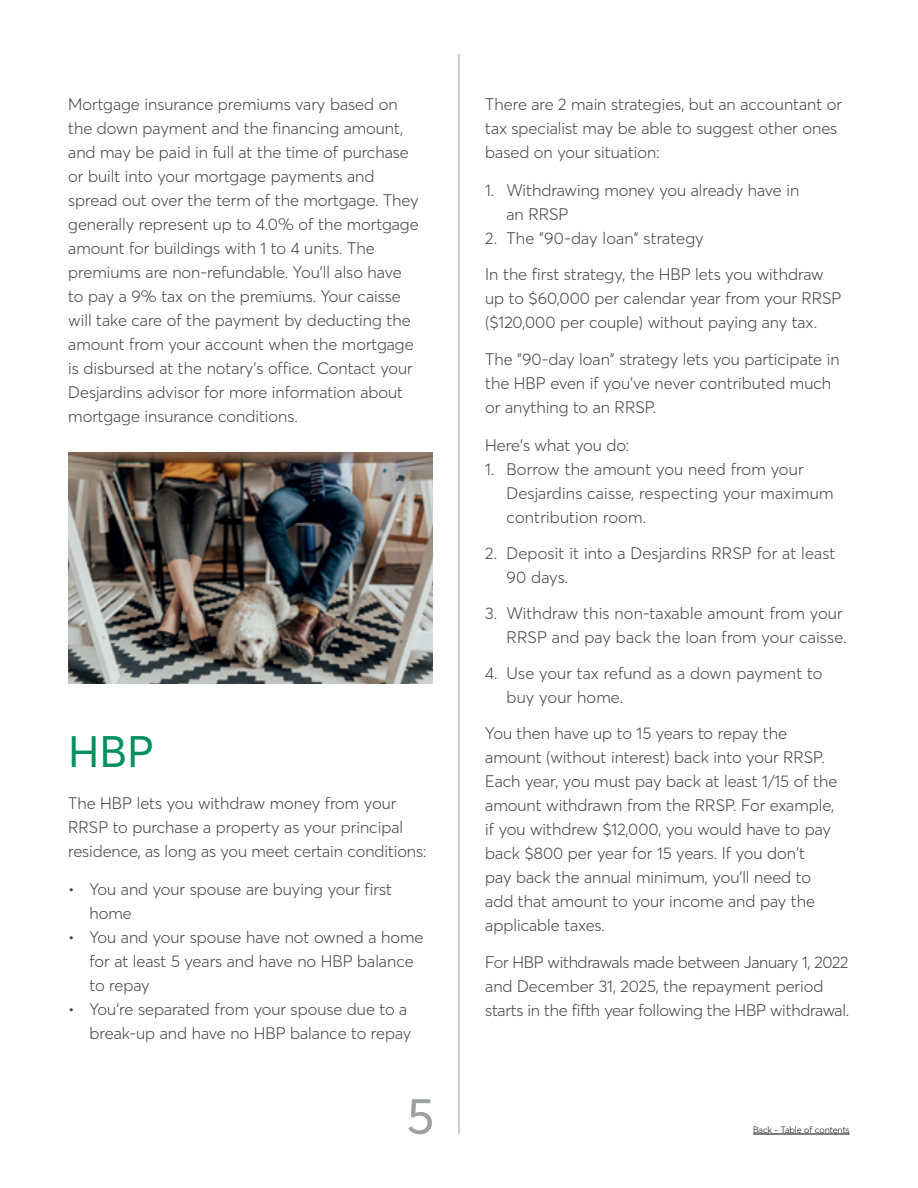
<style>
.page{position:relative;width:918px;height:1188px;background:#fff}
.page>*{position:absolute;margin:0;border:0;box-sizing:border-box;transform-origin:0 0}
.t1{font:50.55px "Desjardins Sans";color:#9d9fa2}
.t2{font:43.5px "Desjardins Sans";color:#00905e}
.t3{font:300 16.5px/24px "Desjardins Sans";color:#414042}
.t4{font:300 9px "Desjardins Sans";color:#000}
</style>
<div class="page">
<hr style="left:459px;top:54px;width:1px;height:1080px;background:#9d9fa2">
<img style="left:68px;top:453px;width:365px;height:230px">
<hr style="left:753px;top:1134px;width:97px;height:1px;background:#000">
<p class="t3" style="left:68px;top:92px;width:352px">Mortgage insurance premiums vary based on the down payment and the financing amount, and may be paid in full at the time of purchase or built into your mortgage payments and spread out over the term of the mortgage. They generally represent up to 4.0% of the mortgage amount for buildings with 1 to 4 units. The premiums are non-refundable. You'll also have to pay a 9% tax on the premiums. Your caisse will take care of the payment by deducting the amount from your account when the mortgage is disbursed at the notary's office. Contact your Desjardins advisor for more information about mortgage insurance conditions.</p>
<h3 class="t2" style="left:68px;top:725px;width:87px">HBP</h3>
<p class="t3" style="left:68px;top:791px;width:360px">The HBP lets you withdraw money from your<br>RRSP to purchase a property as your principal residence, as long as you meet certain conditions:</p>
<p class="t3" style="left:90px;top:877px;width:304px;text-indent:-21px">• You and your spouse are buying your first home</p>
<p class="t3" style="left:90px;top:925px;width:336px;text-indent:-21px">• You and your spouse have not owned a home for at least 5 years and have no HBP balance to repay</p>
<p class="t3" style="left:68px;top:997px;width:345px;text-align:right">• You're separated from your spouse due to a break-up and have no HBP balance to repay</p>
<h1 class="t1" style="left:406px;top:1085px;width:29px">5</h1>
<p class="t3" style="left:485px;top:92px;width:358px">There are 2 main strategies, but an accountant or tax specialist may be able to suggest other ones based on your situation:</p>
<p class="t3" style="left:507px;top:178px;width:294px;text-indent:-21px">1. Withdrawing money you already have in an RRSP</p>
<p class="t3" style="left:485px;top:226px;width:220px">2. The "90-day loan" strategy</p>
<p class="t3" style="left:485px;top:262px;width:358px">In the first strategy, the HBP lets you withdraw up to $60,000 per calendar year from your RRSP ($120,000 per couple) without paying any tax.</p>
<p class="t3" style="left:485px;top:347px;width:356px">The "90-day loan" strategy lets you participate in the HBP even if you've never contributed much or anything to an RRSP.</p>
<p class="t3" style="left:485px;top:433px;width:145px">Here's what you do:</p>
<p class="t3" style="left:507px;top:457px;width:328px;text-indent:-21px">1. Borrow the amount you need from your<br>Desjardins caisse, respecting your maximum contribution room.</p>
<p class="t3" style="left:507px;top:541px;width:331px;text-indent:-21px">2. Deposit it into a Desjardins RRSP for at least<br>90 days.</p>
<p class="t3" style="left:485px;top:601px;width:363px;text-align:right">3. Withdraw this non-taxable amount from your<br>RRSP and pay back the loan from your caisse.</p>
<p class="t3" style="left:507px;top:661px;width:317px;text-indent:-21px">4. Use your tax refund as a down payment to buy your home.</p>
<p class="t3" style="left:485px;top:721px;width:354px">You then have up to 15 years to repay the amount (without interest) back into your RRSP.<br>Each year, you must pay back at least 1/15 of the amount withdrawn from the RRSP. For example, if you withdrew $12,000, you would have to pay back $800 per year for 15 years. If you don't<br>pay back the annual minimum, you'll need to add that amount to your income and pay the applicable taxes.</p>
<p class="t3" style="left:485px;top:950px;width:365px">For HBP withdrawals made between January 1, 2022 and December 31, 2025, the repayment period starts in the fifth year following the HBP withdrawal.</p>
<p class="t4" style="left:753px;top:1125px;width:98px">Back - Table of contents</p>
</div>
